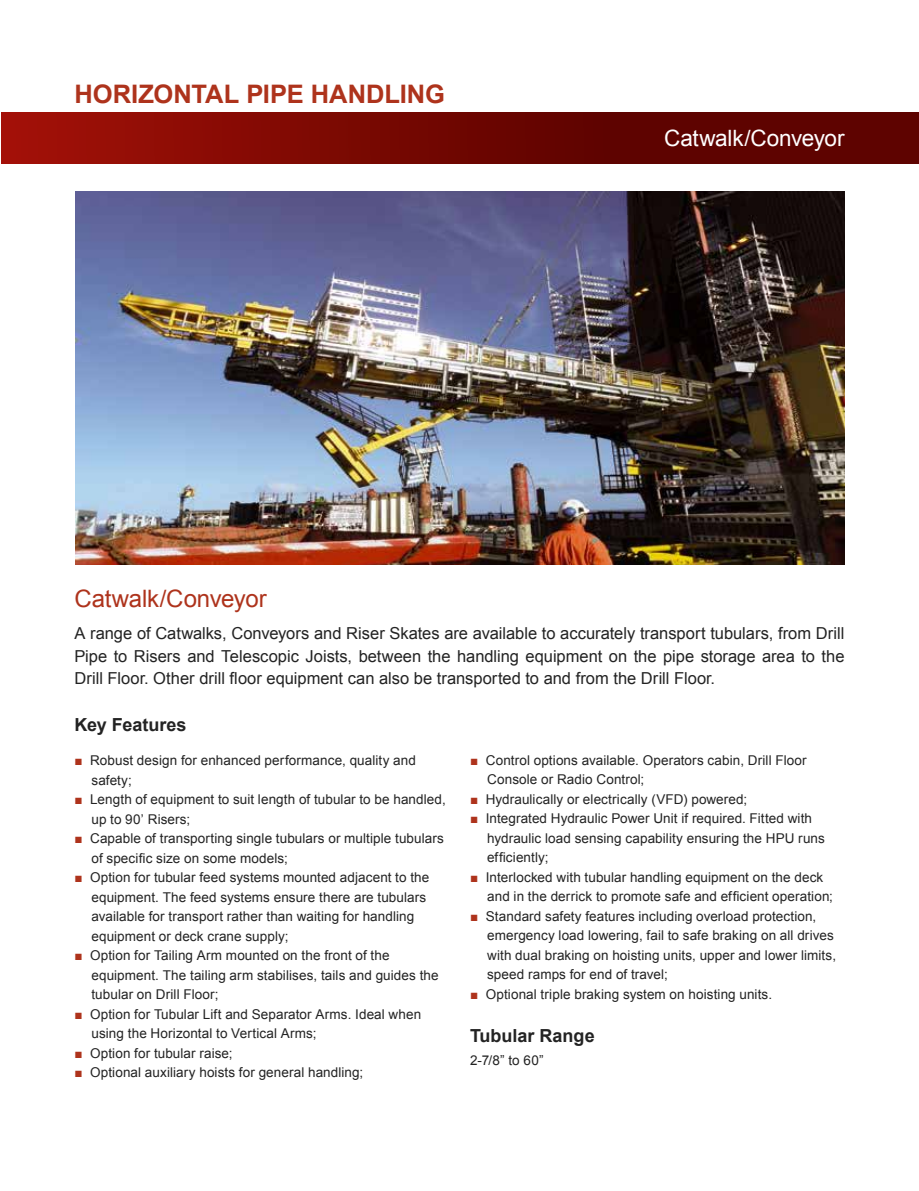
<style>
.page{position:relative;width:919px;height:1191px;background:#fff}
.page>*{position:absolute;margin:0;border:0;box-sizing:border-box;transform-origin:0 0}
.t1{font:700 25.5px "Arial";color:#ae331c}
.t2{font:24px "Arial";letter-spacing:-.01em;color:#ae331c}
.t3{font:22.5px "Arial";letter-spacing:-.01em;color:#fff}
.t4{font:700 18px "Arial";letter-spacing:-.02em;color:#232323}
.t5{font:16.5px/22.5px "Arial";color:#232323;text-align:justify}
.t6{font:13.5px/19.5px "Arial";letter-spacing:.005em;color:#232323}
.s1{color:#ae331c}
</style>
<div class="page">
<div style="left:1px;top:113px;width:917px;height:51px;background:linear-gradient(to right,#9b0f06,#4e0000)"></div>
<img style="left:75px;top:191px;width:769px;height:374px">
<h1 class="t1" style="left:74px;top:77px;width:372px">Horizontal Pipe Handling</h1>
<h3 class="t3" style="left:664px;top:123px;width:182px">Catwalk/Conveyor</h3>
<h2 class="t2" style="left:74px;top:582px;width:194px">Catwalk/Conveyor</h2>
<p class="t5" style="left:74px;top:622px;width:771px">A range of Catwalks, Conveyors and Riser Skates are available to accurately transport tubulars, from Drill Pipe to Risers and Telescopic Joists, between the handling equipment on the pipe storage area to the Drill Floor. Other drill floor equipment can also be transported to and from the Drill Floor.</p>
<h3 class="t4" style="left:74px;top:712px;width:113px">Key Features</h3>
<p class="t6" style="left:91px;top:750px;width:326px;text-indent:-17px"><span class="s1">■</span> Robust design for enhanced performance, quality and safety;</p>
<p class="t6" style="left:91px;top:789px;width:356px;text-indent:-17px"><span class="s1">■</span> Length of equipment to suit length of tubular to be handled, up to 90’ Risers;</p>
<p class="t6" style="left:91px;top:828px;width:354px;text-indent:-17px"><span class="s1">■</span> Capable of transporting single tubulars or multiple tubulars of specific size on some models;</p>
<p class="t6" style="left:91px;top:867px;width:339px;text-indent:-17px"><span class="s1">■</span> Option for tubular feed systems mounted adjacent to the equipment. The feed systems ensure there are tubulars available for transport rather than waiting for handling equipment or deck crane supply;</p>
<p class="t6" style="left:91px;top:945px;width:349px;text-indent:-17px"><span class="s1">■</span> Option for Tailing Arm mounted on the front of the equipment. The tailing arm stabilises, tails and guides the tubular on Drill Floor;</p>
<p class="t6" style="left:91px;top:1004px;width:331px;text-indent:-17px"><span class="s1">■</span> Option for Tubular Lift and Separator Arms. Ideal when using the Horizontal to Vertical Arms;</p>
<p class="t6" style="left:74px;top:1043px;width:160px"><span class="s1">■</span> Option for tubular raise;</p>
<p class="t6" style="left:74px;top:1062px;width:290px"><span class="s1">■</span> Optional auxiliary hoists for general handling;</p>
<p class="t6" style="left:487px;top:750px;width:321px;text-indent:-17px"><span class="s1">■</span> Control options available. Operators cabin, Drill Floor<br>Console or Radio Control;</p>
<p class="t6" style="left:470px;top:789px;width:278px"><span class="s1">■</span> Hydraulically or electrically (VFD) powered;</p>
<p class="t6" style="left:487px;top:809px;width:339px;text-indent:-17px"><span class="s1">■</span> Integrated Hydraulic Power Unit if required. Fitted with hydraulic load sensing capability ensuring the HPU runs efficiently;</p>
<p class="t6" style="left:487px;top:867px;width:347px;text-indent:-17px"><span class="s1">■</span> Interlocked with tubular handling equipment on the deck and in the derrick to promote safe and efficient operation;</p>
<p class="t6" style="left:487px;top:906px;width:350px;text-indent:-17px"><span class="s1">■</span> Standard safety features including overload protection, emergency load lowering, fail to safe braking on all drives with dual braking on hoisting units, upper and lower limits, speed ramps for end of travel;</p>
<p class="t6" style="left:470px;top:984px;width:303px"><span class="s1">■</span> Optional triple braking system on hoisting units.</p>
<h3 class="t4" style="left:470px;top:1023px;width:126px">Tubular Range</h3>
<p class="t6" style="left:470px;top:1050px;width:75px">2-7/8” to 60”</p>
</div>
